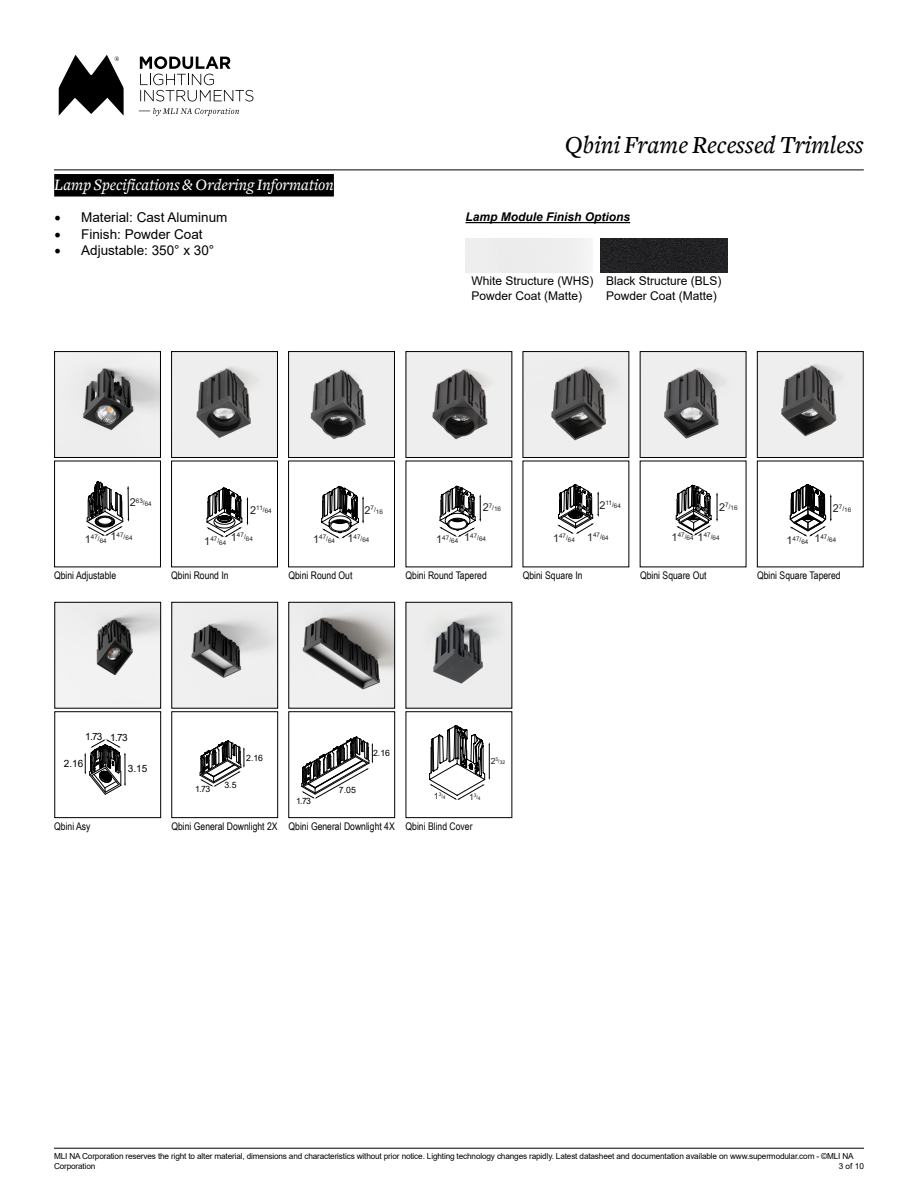
<style>
.page{position:relative;width:918px;height:1188px;background:#fff}
.page>*{position:absolute;margin:0;border:0;box-sizing:border-box;transform-origin:0 0}
.t1{font:italic 500 25.5px "Freight Text";color:#000}
.t2{font:italic 500 16.5px "Freight Text";color:#fff}
.t3{font:13.5px "Arial";color:#000}
.t4{font:12px/14.4px "Arial";color:#000}
.t5{font:italic 700 12px "Arial";color:#000}
.t6{font:10.5px "Arial Narrow";color:#000}
.t7{font:10.05px "Arial";letter-spacing:-.035em;color:#000}
.t8{font:8.7px "Arial";color:#000}
.t9{font:8.25px/9.9px "Arial";letter-spacing:-.02em;color:#000}
.t10{font:6.3px "Arial";color:#231f20}
.t11{font:4.95px "Arial";color:#231f20}
.s1{font-family:"Minion Pro";font-size:18px}
.s2{font-size:10.8px}
.s3{font-size:6.6px}
.s4{font-size:6.45px}
.s5{font-size:8.55px}
</style>
<div class="page">
<hr style="left:54px;top:1148px;width:810px;height:1px;background:#000">
<svg style="left:140px;top:56px;width:113px;height:46px"></svg>
<svg style="left:59px;top:55px;width:65px;height:61px"></svg>
<svg style="left:139px;top:108px;width:100px;height:8px"></svg>
<img style="left:173px;top:353px;width:103px;height:103px">
<div style="left:171px;top:351px;width:107px;height:107px;border:1px solid #000"></div>
<svg style="left:206px;top:487px;width:42px;height:50px"></svg>
<div style="left:171px;top:461px;width:107px;height:106px;border:1px solid #000"></div>
<img style="left:290px;top:353px;width:103px;height:103px">
<div style="left:288px;top:351px;width:107px;height:107px;border:1px solid #000"></div>
<svg style="left:321px;top:486px;width:43px;height:53px"></svg>
<div style="left:288px;top:461px;width:107px;height:106px;border:1px solid #000"></div>
<img style="left:408px;top:353px;width:102px;height:103px">
<div style="left:406px;top:351px;width:106px;height:107px;border:1px solid #000"></div>
<svg style="left:439px;top:486px;width:42px;height:51px"></svg>
<img style="left:525px;top:353px;width:102px;height:103px">
<div style="left:523px;top:351px;width:106px;height:107px;border:1px solid #000"></div>
<svg style="left:557px;top:484px;width:42px;height:50px"></svg>
<img style="left:642px;top:353px;width:102px;height:103px">
<div style="left:640px;top:351px;width:106px;height:107px;border:1px solid #000"></div>
<svg style="left:676px;top:485px;width:42px;height:51px"></svg>
<img style="left:759px;top:353px;width:102px;height:103px">
<div style="left:757px;top:351px;width:106px;height:107px;border:1px solid #000"></div>
<svg style="left:790px;top:484px;width:42px;height:53px"></svg>
<img style="left:56px;top:353px;width:103px;height:103px">
<div style="left:54px;top:351px;width:107px;height:107px;border:1px solid #000"></div>
<svg style="left:87px;top:481px;width:42px;height:55px"></svg>
<div style="left:54px;top:461px;width:107px;height:106px;border:1px solid #000"></div>
<div style="left:54px;top:174px;width:280px;height:23px;background:#000"></div>
<hr style="left:54px;top:170px;width:810px;height:1px;background:#000">
<img style="left:600px;top:238px;width:128px;height:34px">
<hr style="left:466px;top:222px;width:164px;height:1px;background:#000">
<img style="left:174px;top:604px;width:102px;height:102px">
<div style="left:172px;top:602px;width:106px;height:106px;border:1px solid #000"></div>
<svg style="left:200px;top:740px;width:45px;height:47px"></svg>
<div style="left:172px;top:712px;width:106px;height:106px;border:1px solid #000"></div>
<img style="left:291px;top:604px;width:102px;height:102px">
<div style="left:289px;top:602px;width:106px;height:106px;border:1px solid #000"></div>
<svg style="left:301px;top:736px;width:72px;height:63px"></svg>
<div style="left:289px;top:712px;width:106px;height:106px;border:1px solid #000"></div>
<img style="left:57px;top:604px;width:102px;height:102px">
<div style="left:55px;top:602px;width:106px;height:106px;border:1px solid #000"></div>
<svg style="left:84px;top:739px;width:42px;height:56px"></svg>
<div style="left:55px;top:712px;width:106px;height:106px;border:1px solid #000"></div>
<img style="left:408px;top:604px;width:102px;height:102px">
<svg style="left:429px;top:725px;width:61px;height:75px"></svg>
<h2 class="t2" style="left:54px;top:176px;width:281px">Lamp Specifications &amp; Ordering Information</h2>
<h3 class="t3" style="left:54px;top:208px;width:175px"><span class="s1">•</span> Material: Cast Aluminum</h3>
<h3 class="t3" style="left:54px;top:225px;width:150px"><span class="s1">•</span> Finish: Powder Coat</h3>
<h3 class="t3" style="left:54px;top:241px;width:162px"><span class="s1">•</span> Adjustable: 350° x 30°</h3>
<h1 class="t1" style="left:565px;top:131px;width:300px">Qbini Frame Recessed Trimless</h1>
<h3 class="t5" style="left:466px;top:209px;width:166px">Lamp Module Finish Options</h3>
<h3 class="t4" style="left:471px;top:274px;width:124px">White Structure (WHS)<br>Powder Coat (Matte)</h3>
<h3 class="t4" style="left:606px;top:274px;width:117px">Black Structure (BLS)<br>Powder Coat (Matte)</h3>
<p class="t10" style="left:130px;top:498px;width:23px"><span class="s2">2</span>63<span class="s3">/</span>64</p>
<p class="t10" style="left:85px;top:533px;width:49px"><span class="s2">1</span>47<span class="s3">/</span>64 <span class="s2">1</span>47<sup>/</sup>64</p>
<p class="t6" style="left:54px;top:568px;width:64px">Qbini Adjustable</p>
<p class="t10" style="left:250px;top:505px;width:23px"><span class="s2">2</span>11<span class="s3">/</span>64</p>
<p class="t10" style="left:231px;top:533px;width:23px"><span class="s2">1</span>47<span class="s3">/</span>64</p>
<p class="t10" style="left:204px;top:536px;width:23px"><span class="s2">1</span>47<span class="s3">/</span>64</p>
<p class="t6" style="left:171px;top:568px;width:59px">Qbini Round In</p>
<p class="t10" style="left:365px;top:507px;width:20px"><span class="s2">2</span>7<sup>/</sup>16</p>
<p class="t10" style="left:313px;top:534px;width:58px"><span class="s2">1</span>47<span class="s3">/</span>64 <span class="s2">1</span>47<span class="s3">/</span>64</p>
<p class="t6" style="left:288px;top:568px;width:66px">Qbini Round Out</p>
<p class="t10" style="left:483px;top:505px;width:20px"><span class="s2">2</span>7<sup>/</sup>16</p>
<p class="t10" style="left:464px;top:533px;width:23px"><span class="s2">1</span>47<span class="s3">/</span>64</p>
<p class="t6" style="left:406px;top:568px;width:83px">Qbini Round Tapered</p>
<p class="t10" style="left:436px;top:535px;width:23px"><span class="s2">1</span>47<span class="s3">/</span>64</p>
<p class="t10" style="left:553px;top:533px;width:23px"><span class="s2">1</span>47<span class="s4">/</span>64</p>
<p class="t10" style="left:600px;top:500px;width:23px"><span class="s2">2</span>11<span class="s4">/</span>64</p>
<p class="t10" style="left:587px;top:532px;width:23px"><span class="s2">1</span>47<span class="s4">/</span>64</p>
<p class="t6" style="left:523px;top:568px;width:61px">Qbini Square In</p>
<p class="t10" style="left:719px;top:504px;width:20px"><span class="s2">2</span>7<sup>/</sup>16</p>
<p class="t10" style="left:698px;top:532px;width:23px"><span class="s2">1</span>47<span class="s3">/</span>64</p>
<p class="t6" style="left:640px;top:568px;width:68px">Qbini Square Out</p>
<p class="t10" style="left:672px;top:532px;width:23px"><span class="s2">1</span>47<span class="s3">/</span>64</p>
<p class="t10" style="left:833px;top:506px;width:20px"><span class="s2">2</span>7<sup>/</sup>16</p>
<p class="t10" style="left:814px;top:534px;width:23px"><span class="s2">1</span>47<span class="s3">/</span>64</p>
<p class="t6" style="left:757px;top:568px;width:85px">Qbini Square Tapered</p>
<p class="t10" style="left:786px;top:536px;width:23px"><span class="s2">1</span>47<span class="s3">/</span>64</p>
<p class="t7" style="left:85px;top:730px;width:19px">1.73</p>
<p class="t7" style="left:110px;top:730px;width:19px">1.73</p>
<p class="t7" style="left:64px;top:757px;width:21px">2.16</p>
<p class="t7" style="left:128px;top:761px;width:21px">3.15</p>
<p class="t8" style="left:246px;top:752px;width:18px">2.16</p>
<p class="t8" style="left:373px;top:747px;width:18px">2.16</p>
<p class="t11" style="left:491px;top:758px;width:16px"><span class="s5">2</span>5/32</p>
<p class="t8" style="left:195px;top:783px;width:16px">1.73</p>
<p class="t8" style="left:224px;top:779px;width:14px">3.5</p>
<p class="t8" style="left:296px;top:795px;width:16px">1.73</p>
<p class="t8" style="left:339px;top:784px;width:18px">7.05</p>
<p class="t11" style="left:434px;top:792px;width:13px"><span class="s5">1</span>3/4</p>
<p class="t11" style="left:469px;top:793px;width:13px"><span class="s5">1</span>3/4</p>
<p class="t6" style="left:54px;top:818px;width:38px">Qbini Asy</p>
<p class="t6" style="left:171px;top:818px;width:108px">Qbini General Downlight 2X</p>
<p class="t6" style="left:289px;top:818px;width:108px">Qbini General Downlight 4X</p>
<p class="t6" style="left:406px;top:818px;width:68px">Qbini Blind Cover</p>
<p class="t9" style="left:54px;top:1151px;width:801px">MLI NA Corporation reserves the right to alter material, dimensions and characteristics without prior notice. Lighting technology changes rapidly. Latest datasheet and documentation available on www.supermodular.com - ©MLI NA<br>Corporation</p>
<p class="t9" style="left:839px;top:1161px;width:27px">3 of 10</p>
</div>
